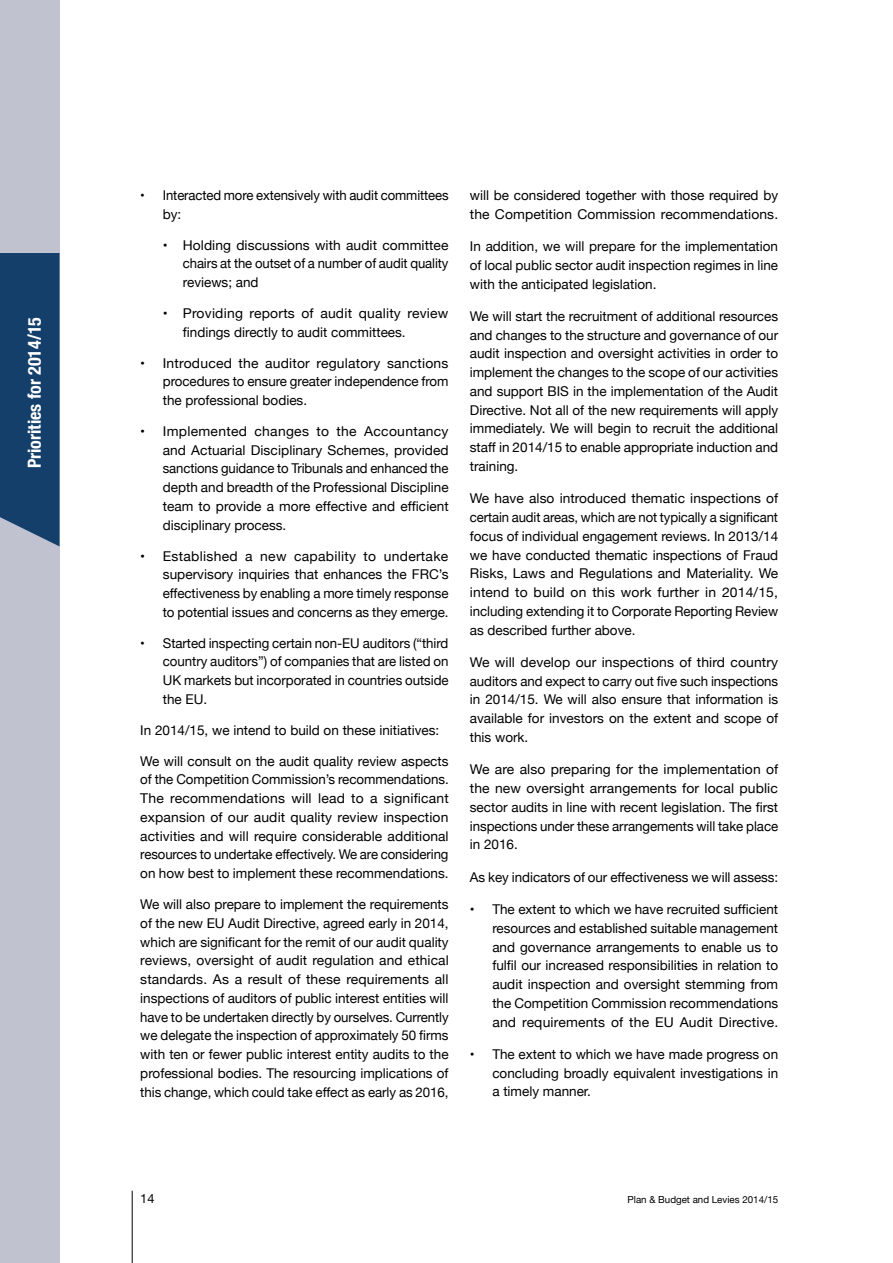
<style>
.page{position:relative;width:893px;height:1263px;background:#fff}
.page>*{position:absolute;margin:0;border:0;box-sizing:border-box;transform-origin:0 0}
.t1{font:700 condensed 18px "Helvetica Neue";color:#fff}
.t2{font:13.5px/18.8px "Helvetica Neue";color:#000;text-align:justify}
.t3{font:12.75px "Helvetica Neue";color:#000}
.t4{font:9.75px "Helvetica Neue";color:#000}
</style>
<div class="page">
<hr style="left:132px;top:1191px;width:1px;height:72px;background:#000">
<div style="left:0;top:0;width:60px;height:1263px;background:#c1c2d0"></div>
<div style="left:0;top:253px;width:60px;height:293px;background:#143f6a"></div>
<h1 class="t1" style="left:19px;top:468px;width:153px;rotate:-90deg">Priorities for 2014/15</h1>
<p class="t2" style="left:163px;top:187px;width:287px;text-indent:-22px">• Interacted more extensively with audit committees by:</p>
<p class="t2" style="left:183px;top:236px;width:267px;text-indent:-20px">• Holding discussions with audit committee chairs at the outset of a number of audit quality reviews; and</p>
<p class="t2" style="left:183px;top:305px;width:267px;text-indent:-20px">• Providing reports of audit quality review findings directly to audit committees.</p>
<p class="t2" style="left:163px;top:354px;width:287px;text-indent:-22px">• Introduced the auditor regulatory sanctions procedures to ensure greater independence from the professional bodies.</p>
<p class="t2" style="left:163px;top:423px;width:287px;text-indent:-22px">• Implemented changes to the Accountancy and Actuarial Disciplinary Schemes, provided sanctions guidance to Tribunals and enhanced the depth and breadth of the Professional Discipline team to provide a more effective and efficient disciplinary process.</p>
<p class="t2" style="left:163px;top:547px;width:287px;text-indent:-22px">• Established a new capability to undertake supervisory inquiries that enhances the FRC’s effectiveness by enabling a more timely response to potential issues and concerns as they emerge.</p>
<p class="t2" style="left:163px;top:634px;width:287px;text-indent:-22px">• Started inspecting certain non-EU auditors (“third country auditors”) of companies that are listed on UK markets but incorporated in countries outside the EU.</p>
<p class="t2" style="left:140px;top:721px;width:300px">In 2014/15, we intend to build on these initiatives:</p>
<p class="t2" style="left:140px;top:752px;width:310px">We will consult on the audit quality review aspects of the Competition Commission’s recommendations.<br>The recommendations will lead to a significant expansion of our audit quality review inspection activities and will require considerable additional resources to undertake effectively. We are considering on how best to implement these recommendations.</p>
<p class="t2" style="left:140px;top:896px;width:310px">We will also prepare to implement the requirements of the new EU Audit Directive, agreed early in 2014, which are significant for the remit of our audit quality reviews, oversight of audit regulation and ethical standards. As a result of these requirements all inspections of auditors of public interest entities will have to be undertaken directly by ourselves. Currently we delegate the inspection of approximately 50 firms with ten or fewer public interest entity audits to the professional bodies. The resourcing implications of this change, which could take effect as early as 2016,</p>
<p class="t2" style="left:470px;top:187px;width:310px">will be considered together with those required by the Competition Commission recommendations.</p>
<p class="t2" style="left:470px;top:238px;width:310px">In addition, we will prepare for the implementation of local public sector audit inspection regimes in line with the anticipated legislation.</p>
<p class="t2" style="left:470px;top:308px;width:310px">We will start the recruitment of additional resources and changes to the structure and governance of our audit inspection and oversight activities in order to implement the changes to the scope of our activities and support BIS in the implementation of the Audit Directive. Not all of the new requirements will apply immediately. We will begin to recruit the additional staff in 2014/15 to enable appropriate induction and training.</p>
<p class="t2" style="left:470px;top:490px;width:310px">We have also introduced thematic inspections of certain audit areas, which are not typically a significant focus of individual engagement reviews. In 2013/14 we have conducted thematic inspections of Fraud Risks, Laws and Regulations and Materiality. We intend to build on this work further in 2014/15, including extending it to Corporate Reporting Review as described further above.</p>
<p class="t2" style="left:470px;top:653px;width:310px">We will develop our inspections of third country auditors and expect to carry out five such inspections in 2014/15. We will also ensure that information is available for investors on the extent and scope of this work.</p>
<p class="t2" style="left:470px;top:761px;width:310px">We are also preparing for the implementation of the new oversight arrangements for local public sector audits in line with recent legislation. The first inspections under these arrangements will take place in 2016.</p>
<p class="t2" style="left:470px;top:868px;width:310px">As key indicators of our effectiveness we will assess:</p>
<p class="t2" style="left:492px;top:901px;width:287px;text-indent:-22px">• The extent to which we have recruited sufficient resources and established suitable management and governance arrangements to enable us to fulfil our increased responsibilities in relation to audit inspection and oversight stemming from the Competition Commission recommendations and requirements of the EU Audit Directive.</p>
<p class="t2" style="left:492px;top:1045px;width:287px;text-indent:-23px">• The extent to which we have made progress on concluding broadly equivalent investigations in a timely manner.</p>
<p class="t3" style="left:140px;top:1189px;width:16px">14</p>
<p class="t4" style="left:627px;top:1192px;width:152px">Plan &amp; Budget and Levies 2014/15</p>
</div>
